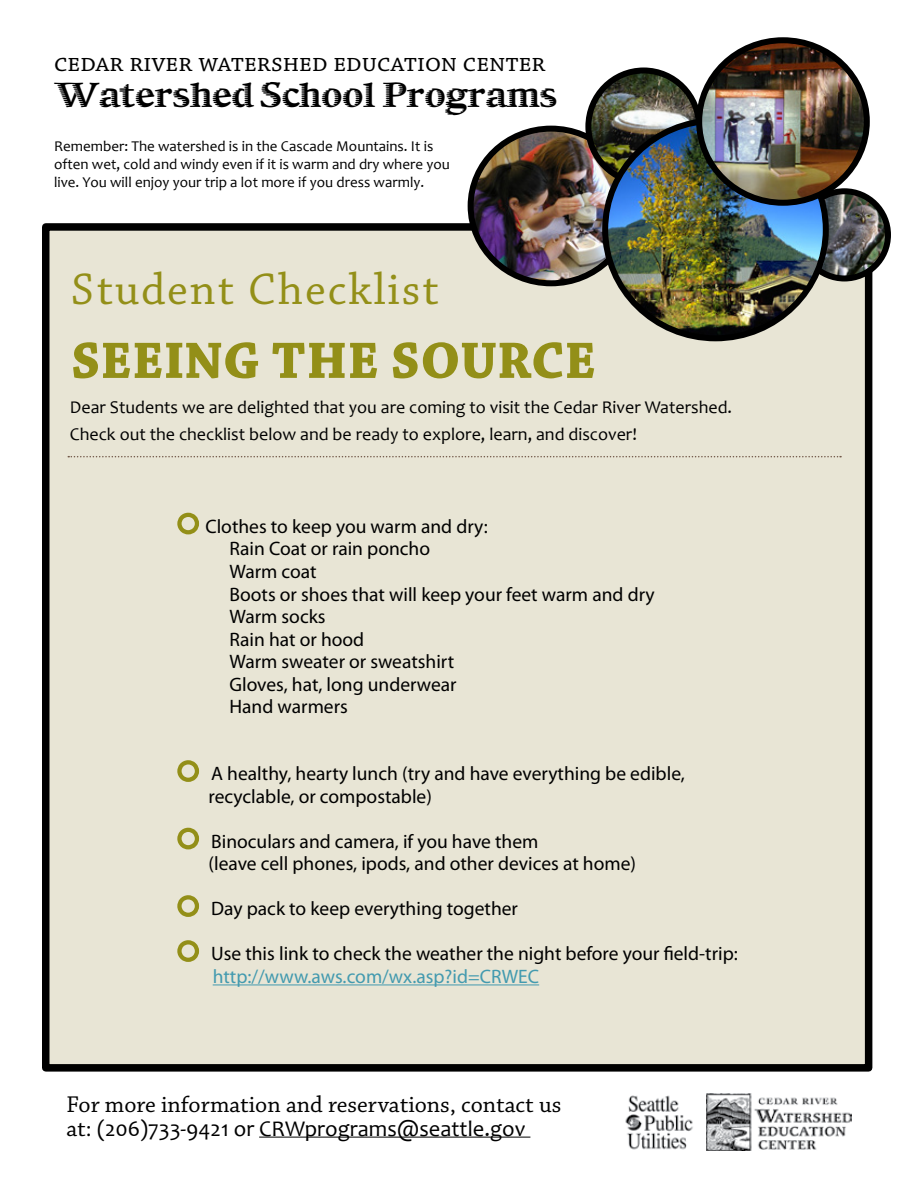
<style>
.page{position:relative;width:918px;height:1188px;background:#fff}
.page>*{position:absolute;margin:0;border:0;box-sizing:border-box;transform-origin:0 0}
.t1{font:700 54px "Chaparral Pro";color:#938f18}
.t2{font:46.5px "Chaparral Pro";letter-spacing:.045em;color:#938f18}
.t3{font:33px "TF Habitat Cartogramme";color:#000}
.t4{font:26.25px "Chaparral Pro";color:#000}
.t5{font:24px "Chaparral Pro";letter-spacing:-.01em;color:#000}
.t6{font:22.5px "Candara";color:#000}
.t7{font:19.5px/22.5px "Myriad Pro";color:#000}
.t8{font:18px/27px "Candara";color:#000}
.t9{font:15px/18px "Candara";color:#000}
.s1{color:#938f18}
.s2{color:#439aaf}
.s3{font-family:"Chaparral Pro";font-size:24px}
</style>
<div class="page">
<div style="left:46px;top:227px;width:823px;height:841px;background:#e8e5d5"></div>
<div style="left:42px;top:223px;width:830px;height:849px;border:8px solid #000"></div>
<img style="left:706px;top:1094px;width:146px;height:57px">
<img style="left:625px;top:1095px;width:68px;height:55px">
<hr style="left:259px;top:1137px;width:271px;height:1px;background:#000">
<svg style="left:68px;top:456px;width:773px;height:1px"></svg>
<img style="left:801px;top:191px;width:87px;height:87px;border-radius:44px">
<div style="left:798px;top:188px;width:93px;height:93px;border:6px solid #000;border-radius:50%"></div>
<img style="left:471px;top:129px;width:134px;height:154px">
<div style="left:468px;top:126px;width:167px;height:160px;border:6px solid #000;border-radius:50%"></div>
<img style="left:588px;top:74px;width:111px;height:109px">
<div style="left:585px;top:67px;width:117px;height:119px;border:6px solid #000;border-radius:50%"></div>
<img style="left:605px;top:121px;width:221px;height:217px">
<div style="left:602px;top:118px;width:227px;height:223px;border:6px solid #000;border-radius:50%"></div>
<img style="left:699px;top:41px;width:168px;height:162px">
<div style="left:696px;top:37px;width:174px;height:169px;border:6px solid #000;border-radius:50%"></div>
<hr style="left:213px;top:984px;width:326px;height:1px;background:#439aaf">
<svg style="left:177px;top:512px;width:23px;height:23px"></svg>
<svg style="left:177px;top:760px;width:22px;height:22px"></svg>
<svg style="left:177px;top:827px;width:23px;height:23px"></svg>
<svg style="left:177px;top:895px;width:22px;height:22px"></svg>
<svg style="left:177px;top:940px;width:22px;height:22px"></svg>
<h3 class="t4" style="left:54px;top:48px;width:493px">cedar river watershed education center</h3>
<h3 class="t3" style="left:54px;top:74px;width:504px">Watershed School Programs</h3>
<p class="t9" style="left:54px;top:137px;width:397px">Remember: The watershed is in the Cascade Mountains. It is often wet, cold and windy even if it is warm and dry where you live. You will enjoy your trip a lot more if you dress warmly.</p>
<h2 class="t2" style="left:71px;top:264px;width:369px">Student Checklist</h2>
<h1 class="t1" style="left:71px;top:329px;width:526px">SEEING THE SOURCE</h1>
<p class="t8" style="left:70px;top:393px;width:664px">Dear Students we are delighted that you are coming to visit the Cedar River Watershed.<br>Check out the checklist below and be ready to explore, learn, and discover!</p>
<p class="t7" style="left:230px;top:515px;width:427px;text-indent:-54px"><span class="s1">○</span> Clothes to keep you warm and dry:<br>Rain Coat or rain poncho<br>Warm coat<br>Boots or shoes that will keep your feet warm and dry<br>Warm socks<br>Rain hat or hood<br>Warm sweater or sweatshirt<br>Gloves, hat, long underwear<br>Hand warmers</p>
<p class="t7" style="left:209px;top:762px;width:478px;text-indent:-33px"><span class="s1">○</span> A healthy, hearty lunch (try and have everything be edible, recyclable, or compostable)</p>
<p class="t7" style="left:209px;top:830px;width:429px;text-indent:-33px"><span class="s1">○</span> Binoculars and camera, if you have them<br>(leave cell phones, ipods, and other devices at home)</p>
<p class="t7" style="left:176px;top:897px;width:344px"><span class="s1">○</span> Day pack to keep everything together</p>
<p class="t7" style="left:213px;top:942px;width:527px;text-indent:-37px"><span class="s1">○</span> Use this link to check the weather the night before your eld-trip: <span class="s2">http://www.aws.com/wx.asp?id=CRWEC</span></p>
<p class="t5" style="left:66px;top:1091px;width:497px">For more information and reservations, contact us</p>
<p class="t6" style="left:66px;top:1114px;width:461px"><span class="s3">at:</span> (206)733-9421 or CRWprograms@seattle.gov</p>
</div>
